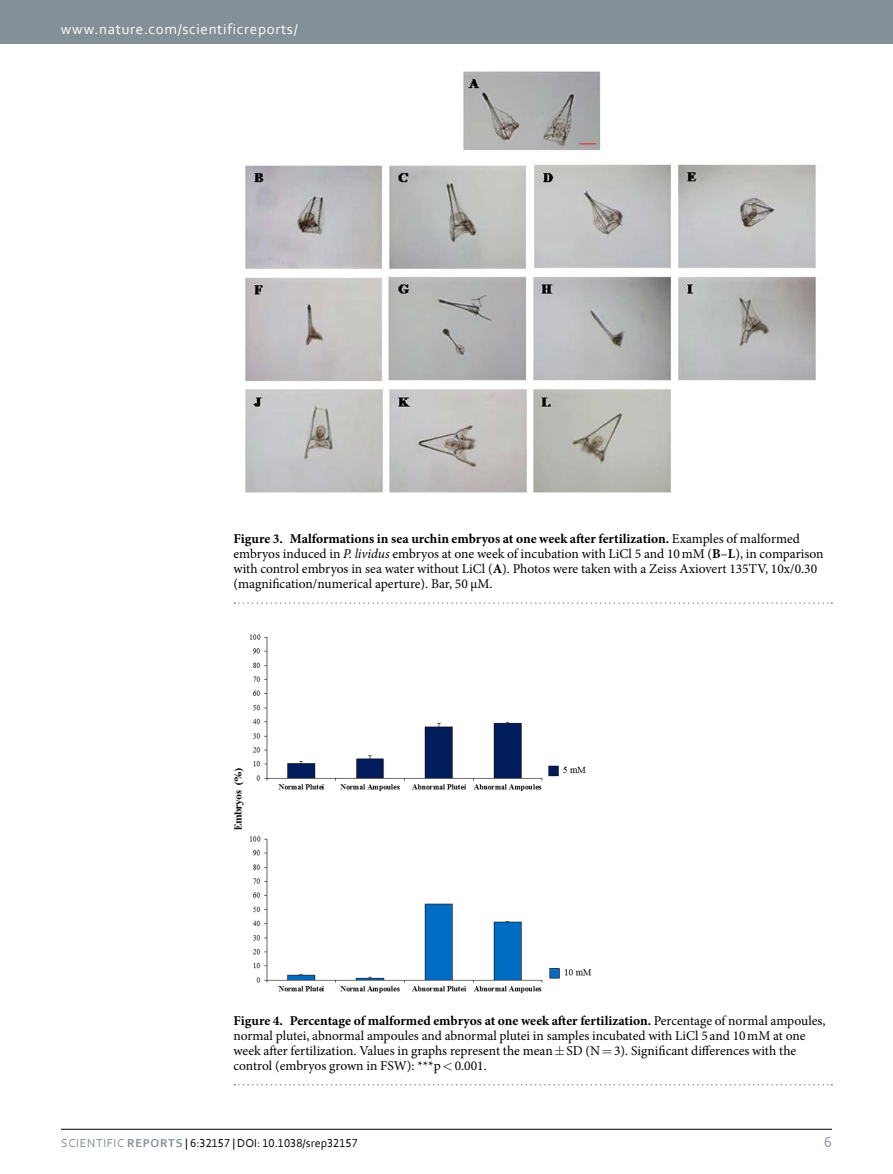
<style>
.page{position:relative;width:893px;height:1174px;background:#fff}
.page>*{position:absolute;margin:0;border:0;box-sizing:border-box;transform-origin:0 0}
.t1{font:15px "Corbel";letter-spacing:.045em;color:#fff}
.t2{font:15px "Corbel";color:#839097}
.t3{font:13.5px/15px "Minion Pro";color:#000}
.t4{font:12px "Corbel";color:#000}
.s1{font-weight:700}
.s2{font-style:italic}
.s3{color:#839097}
.s4{font-weight:700;color:#839097}
</style>
<div class="page">
<div style="left:0;top:0;width:893px;height:43px;background:#839097"></div>
<hr style="left:61px;top:1129px;width:771px;height:1px;background:#000">
<img style="left:245px;top:71px;width:571px;height:422px">
<svg style="left:234px;top:602px;width:598px;height:2px"></svg>
<img style="left:234px;top:634px;width:358px;height:359px">
<svg style="left:234px;top:1084px;width:598px;height:1px"></svg>
<p class="t1" style="left:61px;top:19px;width:238px">www.nature.com/scientificreports/</p>
<p class="t3" style="left:233px;top:531px;width:592px"><span class="s1">Figure 3. Malformations in sea urchin embryos at one week after fertilization.</span> Examples of malformed embryos induced in <span class="s2">P. lividus</span> embryos at one week of incubation with LiCl 5 and 10mM (<span class="s1">B</span>–<span class="s1">L</span>), in comparison with control embryos in sea water without LiCl (<span class="s1">A</span>). Photos were taken with a Zeiss Axiovert 135TV, 10x/0.30 (magnification/numerical aperture). Bar, 50 μM.</p>
<p class="t3" style="left:233px;top:1013px;width:594px"><span class="s1">Figure 4. Percentage of malformed embryos at one week after fertilization.</span> Percentage of normal ampoules, normal plutei, abnormal ampoules and abnormal plutei in samples incubated with LiCl 5 and 10mM at one week after fertilization. Values in graphs represent the mean SD (N 3). Significant differences with the control (embryos grown in FSW): ***p 0.001.</p>
<p class="t4" style="left:61px;top:1135px;width:298px"><span class="s3">Scientific</span> <span class="s4">REPORTS</span> | 6:32157 | DOI: 10.1038/srep32157</p>
<p class="t2" style="left:824px;top:1132px;width:9px">6</p>
</div>
